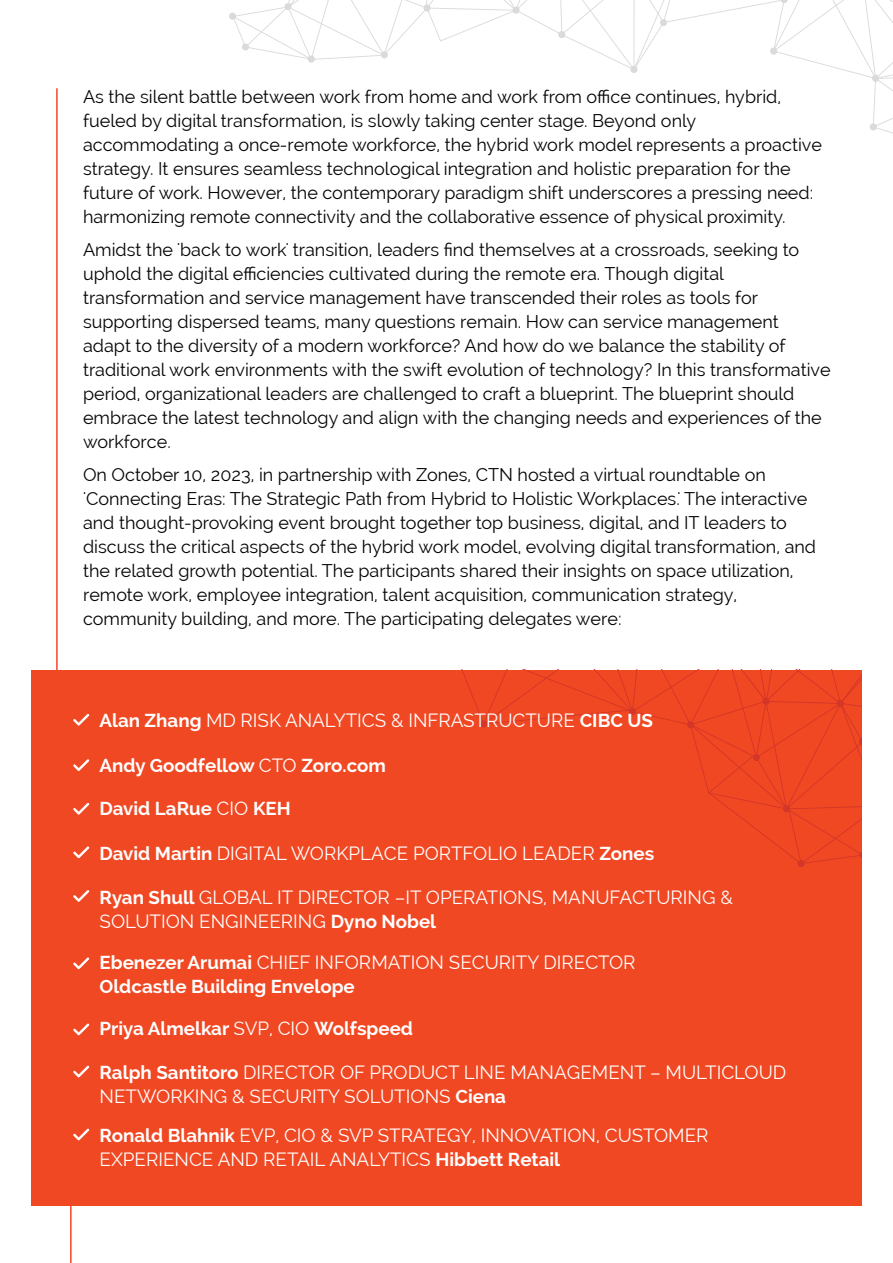
<style>
.page{position:relative;width:893px;height:1263px;background:#fff}
.page>*{position:absolute;margin:0;border:0;box-sizing:border-box;transform-origin:0 0}
.t1{font:18.75px/24px "Raleway";color:#fff}
.t2{font:700 18.75px/24px "Raleway";color:#fff}
.t3{font:18px/24px "Raleway";color:#040503}
.s1{font-weight:700}
.s2{font-weight:400}
</style>
<div class="page">
<hr style="left:56px;top:88px;width:2px;height:614px;background:#f04823">
<hr style="left:70px;top:1018px;width:2px;height:245px;background:#f04823">
<div style="left:31px;top:670px;width:831px;height:536px;background:#f04823"></div>
<svg style="left:229px;top:0;width:664px;height:134px"></svg>
<svg style="left:462px;top:670px;width:400px;height:197px"></svg>
<svg style="left:73px;top:714px;width:16px;height:12px"></svg>
<svg style="left:73px;top:759px;width:16px;height:12px"></svg>
<svg style="left:73px;top:803px;width:16px;height:11px"></svg>
<svg style="left:73px;top:846px;width:16px;height:12px"></svg>
<svg style="left:73px;top:890px;width:16px;height:12px"></svg>
<svg style="left:73px;top:957px;width:16px;height:12px"></svg>
<svg style="left:73px;top:1023px;width:16px;height:12px"></svg>
<svg style="left:73px;top:1065px;width:16px;height:12px"></svg>
<svg style="left:73px;top:1128px;width:16px;height:12px"></svg>
<p class="t3" style="left:83px;top:85px;width:740px">As the silent battle between work from home and work from office continues, hybrid, fueled by digital transformation, is slowly taking center stage. Beyond only accommodating a once-remote workforce, the hybrid work model represents a proactive strategy. It ensures seamless technological integration and holistic preparation for the future of work. However, the contemporary paradigm shift underscores a pressing need: harmonizing remote connectivity and the collaborative essence of physical proximity.</p>
<p class="t3" style="left:83px;top:238px;width:749px">Amidst the 'back to work' transition, leaders find themselves at a crossroads, seeking to uphold the digital efficiencies cultivated during the remote era. Though digital transformation and service management have transcended their roles as tools for supporting dispersed teams, many questions remain. How can service management adapt to the diversity of a modern workforce? And how do we balance the stability of traditional work environments with the swift evolution of technology? In this transformative period, organizational leaders are challenged to craft a blueprint. The blueprint should embrace the latest technology and align with the changing needs and experiences of the workforce.</p>
<p class="t3" style="left:83px;top:462px;width:735px">On October 10, 2023, in partnership with Zones, CTN hosted a virtual roundtable on 'Connecting Eras: The Strategic Path from Hybrid to Holistic Workplaces.' The interactive and thought-provoking event brought together top business, digital, and IT leaders to discuss the critical aspects of the hybrid work model, evolving digital transformation, and the related growth potential. The participants shared their insights on space utilization, remote work, employee integration, talent acquisition, communication strategy, community building, and more. The participating delegates were:</p>
<p class="t1" style="left:100px;top:708px;width:555px"><span class="s1">Alan Zhang</span> MD RISK ANALYTICS &amp; INFRASTRUCTURE <span class="s1">CIBC US</span></p>
<p class="t2" style="left:100px;top:753px;width:288px">Andy Goodfellow <span class="s2">CTO</span> Zoro.com</p>
<p class="t2" style="left:100px;top:797px;width:193px">David LaRue <span class="s2">CIO</span> KEH</p>
<p class="t1" style="left:100px;top:841px;width:556px"><span class="s1">David Martin</span> DIGITAL WORKPLACE PORTFOLIO LEADER <span class="s1">Zones</span></p>
<p class="t1" style="left:100px;top:885px;width:635px"><span class="s1">Ryan Shull</span> GLOBAL IT DIRECTOR –IT OPERATIONS, MANUFACTURING &amp;<br>SOLUTION ENGINEERING <span class="s1">Dyno Nobel</span></p>
<p class="t2" style="left:100px;top:951px;width:538px">Ebenezer Arumai <span class="s2">CHIEF INFORMATION SECURITY DIRECTOR<br></span>Oldcastle Building Envelope</p>
<p class="t2" style="left:100px;top:1017px;width:315px">Priya Almelkar <span class="s2">SVP, CIO</span> Wolfspeed</p>
<p class="t1" style="left:100px;top:1060px;width:688px"><span class="s1">Ralph Santitoro</span> DIRECTOR OF PRODUCT LINE MANAGEMENT – MULTICLOUD<br>NETWORKING &amp; SECURITY SOLUTIONS <span class="s1">Ciena</span></p>
<p class="t1" style="left:100px;top:1123px;width:610px"><span class="s1">Ronald Blahnik</span> EVP, CIO &amp; SVP STRATEGY, INNOVATION, CUSTOMER<br>EXPERIENCE AND RETAIL ANALYTICS <span class="s1">Hibbett Retail</span></p>
</div>
